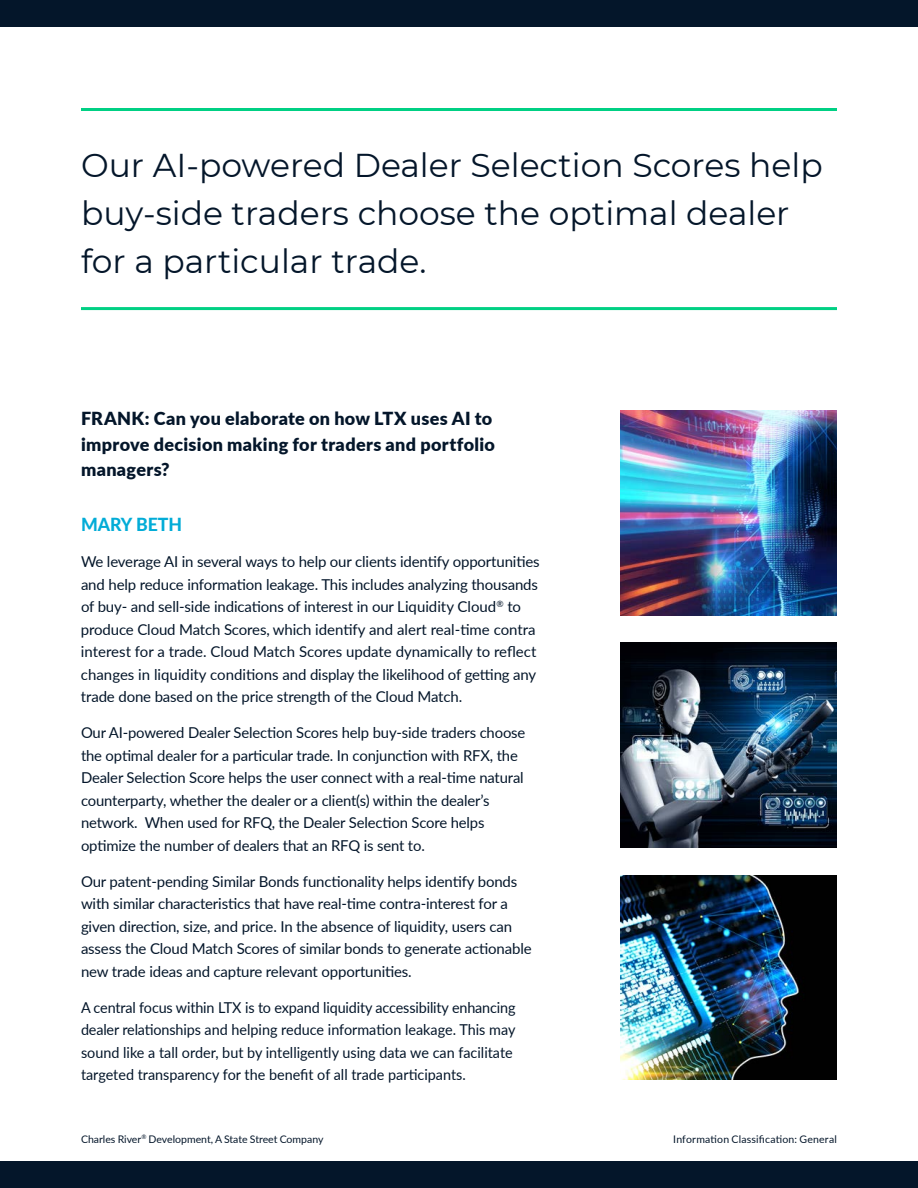
<style>
.page{position:relative;width:918px;height:1188px;background:#fff}
.page>*{position:absolute;margin:0;border:0;box-sizing:border-box;transform-origin:0 0}
.Call_Out{font:33px/48px "Montserrat";color:#04162a}
.Subheadline{font:900 18px/25.5px "Lato";letter-spacing:.02em;color:#04162a}
.Body_Copy_Midnight{font:800 18px "Lato";color:#03acd7}
.Body_Copy_Midnight-2{font:15px/22.5px "Lato";letter-spacing:-.01em;color:#04162a}
.Body_Copy_Midnight-3{font:15px/22.5px "Lato";letter-spacing:-.01em;color:#04162a;scale:.96 1}
.t1{font:10.5px "Lato";color:#04162a}
.t2{font:10.5px "Lato";letter-spacing:.02em;color:#04162a}
</style>
<div class="page">
<hr style="left:81px;top:108px;width:756px;height:3px;background:#00d084">
<hr style="left:81px;top:307px;width:756px;height:3px;background:#00d084">
<img style="left:621px;top:411px;width:216px;height:204px">
<img style="left:621px;top:643px;width:216px;height:205px">
<img style="left:621px;top:875px;width:216px;height:205px">
<div style="left:0;top:0;width:918px;height:27px;background:#04162a"></div>
<div style="left:0;top:1161px;width:918px;height:27px;background:#04162a"></div>
<p class="Call_Out" style="left:81px;top:140px;width:743px">Our AI-powered Dealer Selection Scores help buy-side traders choose the optimal dealer for a particular trade.</p>
<p class="Subheadline" style="left:81px;top:405px;width:416px">FRANK: Can you elaborate on how LTX uses AI to improve decision making for traders and portfolio managers?</p>
<p class="Body_Copy_Midnight" style="left:81px;top:511px;width:103px">MARY BETH</p>
<p class="Body_Copy_Midnight-2" style="left:81px;top:550px;width:460px">We leverage AI in several ways to help our clients identify opportunities and help reduce information leakage. This includes analyzing thousands of buy- and sell-side indications of interest in our Liquidity Cloud<sup>®</sup> to produce Cloud Match Scores, which identify and alert real-time contra interest for a trade. Cloud Match Scores update dynamically to reflect changes in liquidity conditions and display the likelihood of getting any trade done based on the price strength of the Cloud Match.</p>
<p class="Body_Copy_Midnight-2" style="left:81px;top:721px;width:446px">Our AI-powered Dealer Selection Scores help buy-side traders choose the optimal dealer for a particular trade. In conjunction with RFX, the Dealer Selection Score helps the user connect with a real-time natural counterparty, whether the dealer or a client(s) within the dealer’s network. When used for RFQ, the Dealer Selection Score helps optimize the number of dealers that an RFQ is sent to.</p>
<p class="Body_Copy_Midnight-2" style="left:81px;top:869px;width:452px">Our patent-pending Similar Bonds functionality helps identify bonds with similar characteristics that have real-time contra-interest for a given direction, size, and price. In the absence of liquidity, users can assess the Cloud Match Scores of similar bonds to generate actionable new trade ideas and capture relevant opportunities.</p>
<p class="Body_Copy_Midnight-3" style="left:81px;top:995px;width:454px">A central focus within LTX is to expand liquidity accessibility enhancing dealer relationships and helping reduce information leakage. This may sound like a tall order, but by intelligently using data we can facilitate targeted transparency for the benefit of all trade participants.</p>
<p class="t1" style="left:81px;top:1132px;width:244px">Charles River<sup>®</sup> Development, A State Street Company</p>
<p class="t2" style="left:673px;top:1132px;width:165px">Information Classification: General</p>
</div>
